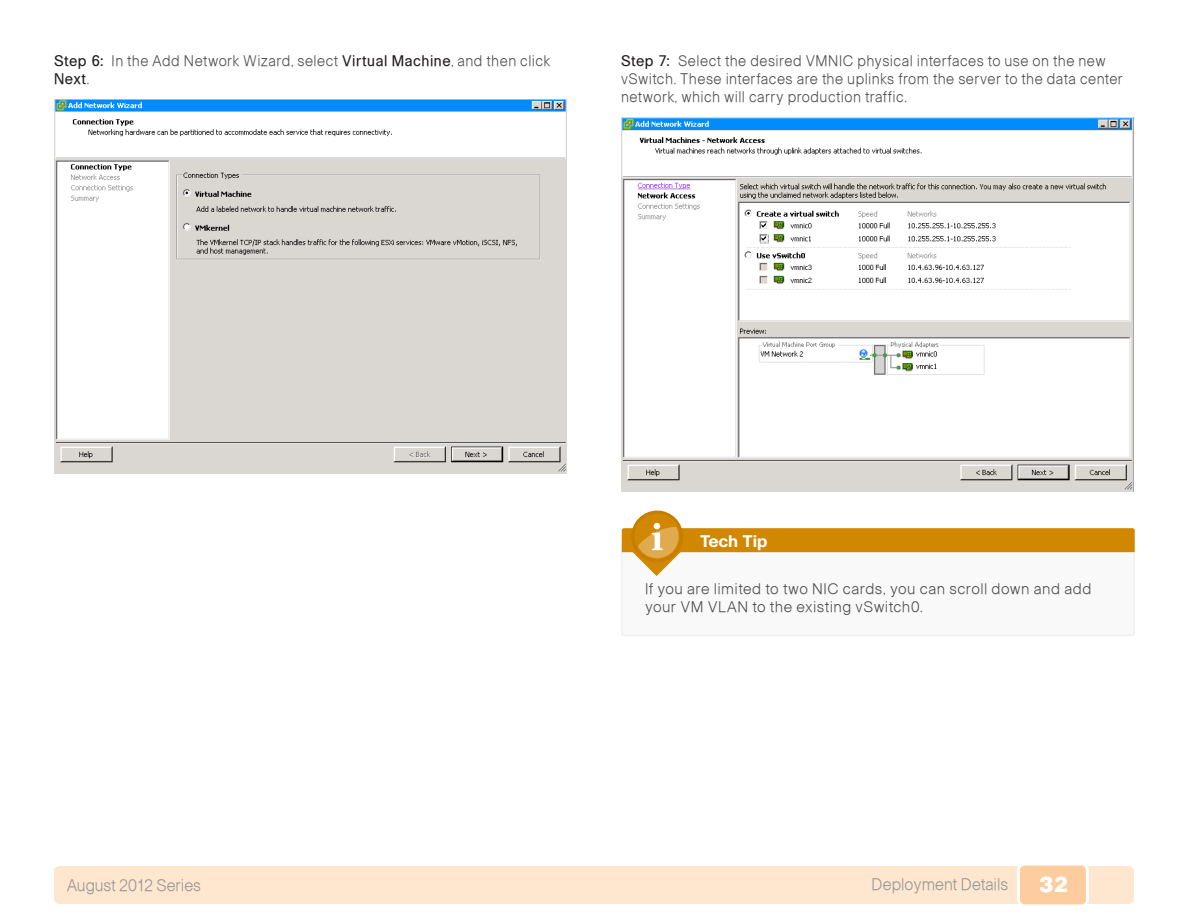
<style>
.page{position:relative;width:1188px;height:918px;background:#fff}
.page>*{position:absolute;margin:0;border:0;box-sizing:border-box;transform-origin:0 0}
.t1{font:900 21px "Cisco";color:#fff}
.t2{font:16.5px "Ciscolight";color:#969696;scale:.95 1}
.t3{font:700 16.5px "Cisco";color:#fff}
.t4{font:15px/18px "Ciscolight";letter-spacing:.03em;color:#4d4d4d;scale:.95 1}
.t5{font:15px/18px "Ciscolight";letter-spacing:.03em;color:#4d4d4d}
.t6{font:15px "Ciscoregular";color:#231f20;scale:.95 1}
.s1{font-family:"Cisco";color:#231f20}
.s2{font-family:"Ciscoregular";color:#231f20}
.s3{font-family:"Ciscolight";color:#4d4d4d}
</style>
<div class="page">
<div style="left:54px;top:866px;width:1080px;height:38px;background:#fee6cf;border-radius:6px"></div>
<div style="left:1019px;top:864px;width:68px;height:42px;background:#fdcd9f;border-radius:6px"></div>
<div style="left:1017px;top:863px;width:72px;height:44px;border:3px solid #fff;border-radius:6px"></div>
<img style="left:54px;top:100px;width:513px;height:374px">
<img style="left:621px;top:118px;width:513px;height:374px">
<svg style="left:621px;top:545px;width:514px;height:91px"></svg>
<svg style="left:622px;top:511px;width:513px;height:65px"></svg>
<p class="t4" style="left:54px;top:51px;width:524px"><span class="s1">Step 6:</span> In the Add Network Wizard, select <span class="s2">Virtual Machine</span>, and then click</p>
<p class="t6" style="left:54px;top:70px;width:39px">Next<span class="s3">.</span></p>
<p class="t4" style="left:621px;top:51px;width:530px"><span class="s1">Step 7:</span> Select the desired VMNIC physical interfaces to use on the new vSwitch. These interfaces are the uplinks from the server to the data center network, which will carry production traffic.</p>
<p class="t3" style="left:700px;top:531px;width:69px">Tech Tip</p>
<p class="t5" style="left:645px;top:579px;width:448px">If you are limited to two NIC cards, you can scroll down and add your VM VLAN to the existing vSwitch0.</p>
<p class="t2" style="left:67px;top:875px;width:142px">August 2012 Series</p>
<p class="t2" style="left:872px;top:874px;width:146px">Deployment Details</p>
<h1 class="t1" style="left:1039px;top:872px;width:31px">32</h1>
</div>
